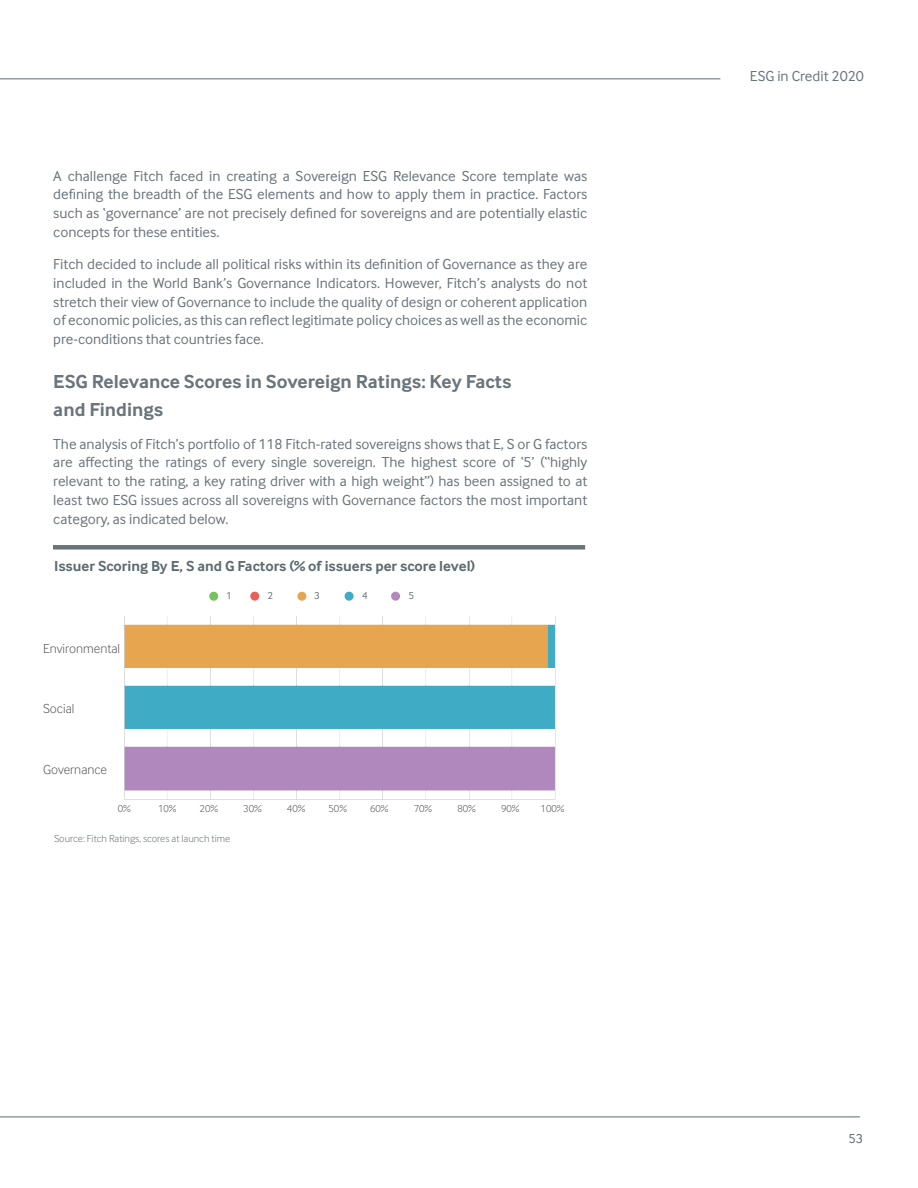
<style>
.page{position:relative;width:918px;height:1188px;background:#fff}
.page>*{position:absolute;margin:0;border:0;box-sizing:border-box;transform-origin:0 0}
.t1{font:700 19.5px/28.5px "Inter Face";color:#6a747b}
.t2{font:15px/18.8px "Inter Face";color:#6a747b;text-align:justify}
.t3{font:700 15px "Inter Face";color:#5d6b70}
.t4{font:300 13.5px "Inter Face";color:#57585a}
.t5{font:13.5px "Inter Face";color:#5d6b70}
.t6{font:300 10.5px "Inter Face";color:#6a747b}
.t7{font:300 10.5px "Inter Face";color:#57585a}
.t8{font:10.5px "Inter Face";color:#6a747b}
</style>
<div class="page">
<hr style="left:0;top:78px;width:720px;height:1px;background:#5d6b70">
<hr style="left:0;top:1117px;width:860px;height:1px;background:#5d6b70">
<img style="left:124px;top:616px;width:432px;height:184px">
<div style="left:209px;top:592px;width:9px;height:9px;background:#75c25e;border-radius:50%"></div>
<div style="left:297px;top:592px;width:9px;height:9px;background:#e7a54f;border-radius:50%"></div>
<div style="left:250px;top:592px;width:9px;height:9px;background:#ea5e59;border-radius:50%"></div>
<div style="left:391px;top:592px;width:9px;height:9px;background:#b288bd;border-radius:50%"></div>
<div style="left:345px;top:592px;width:9px;height:9px;background:#3fabc5;border-radius:50%"></div>
<div style="left:53px;top:545px;width:532px;height:5px;background:#6a747b"></div>
<p class="t2" style="left:53px;top:166px;width:536px">A challenge Fitch faced in creating a Sovereign ESG Relevance Score template was defining the breadth of the ESG elements and how to apply them in practice. Factors such as ‘governance’ are not precisely defined for sovereigns and are potentially elastic concepts for these entities.</p>
<p class="t2" style="left:53px;top:255px;width:536px">Fitch decided to include all political risks within its definition of Governance as they are included in the World Bank’s Governance Indicators. However, Fitch’s analysts do not stretch their view of Governance to include the quality of design or coherent application of economic policies, as this can reflect legitimate policy choices as well as the economic pre-conditions that countries face.</p>
<h1 class="t1" style="left:53px;top:367px;width:460px">ESG Relevance Scores in Sovereign Ratings: Key Facts and Findings</h1>
<p class="t2" style="left:53px;top:434px;width:536px">The analysis of Fitch’s portfolio of 118 Fitch-rated sovereigns shows that E, S or G factors are affecting the ratings of every single sovereign. The highest score of ‘5’ (“highly relevant to the rating, a key rating driver with a high weight”) has been assigned to at least two ESG issues across all sovereigns with Governance factors the most important category, as indicated below.</p>
<p class="t3" style="left:54px;top:557px;width:423px">Issuer Scoring By E, S and G Factors (% of issuers per score level)</p>
<p class="t4" style="left:43px;top:641px;width:78px">Environmental</p>
<p class="t4" style="left:43px;top:701px;width:33px">Social</p>
<p class="t4" style="left:43px;top:762px;width:65px">Governance</p>
<p class="t8" style="left:226px;top:589px;width:7px">1</p>
<p class="t8" style="left:268px;top:589px;width:7px">2</p>
<p class="t8" style="left:314px;top:589px;width:7px">3</p>
<p class="t8" style="left:362px;top:589px;width:7px">4</p>
<p class="t8" style="left:409px;top:589px;width:7px">5</p>
<p class="t7" style="left:118px;top:803px;width:15px">0%</p>
<p class="t7" style="left:158px;top:803px;width:20px">10%</p>
<p class="t7" style="left:200px;top:803px;width:20px">20%</p>
<p class="t7" style="left:243px;top:803px;width:20px">30%</p>
<p class="t7" style="left:287px;top:803px;width:20px">40%</p>
<p class="t7" style="left:329px;top:803px;width:20px">50%</p>
<p class="t7" style="left:370px;top:803px;width:20px">60%</p>
<p class="t7" style="left:414px;top:803px;width:20px">70%</p>
<p class="t7" style="left:457px;top:803px;width:20px">80%</p>
<p class="t7" style="left:501px;top:803px;width:20px">90%</p>
<p class="t7" style="left:541px;top:803px;width:25px">100%</p>
<p class="t6" style="left:54px;top:832px;width:178px">Source: Fitch Ratings, scores at launch time</p>
<p class="t2" style="left:750px;top:67px;width:116px">ESG in Credit 2020</p>
<p class="t5" style="left:849px;top:1131px;width:16px">53</p>
</div>
